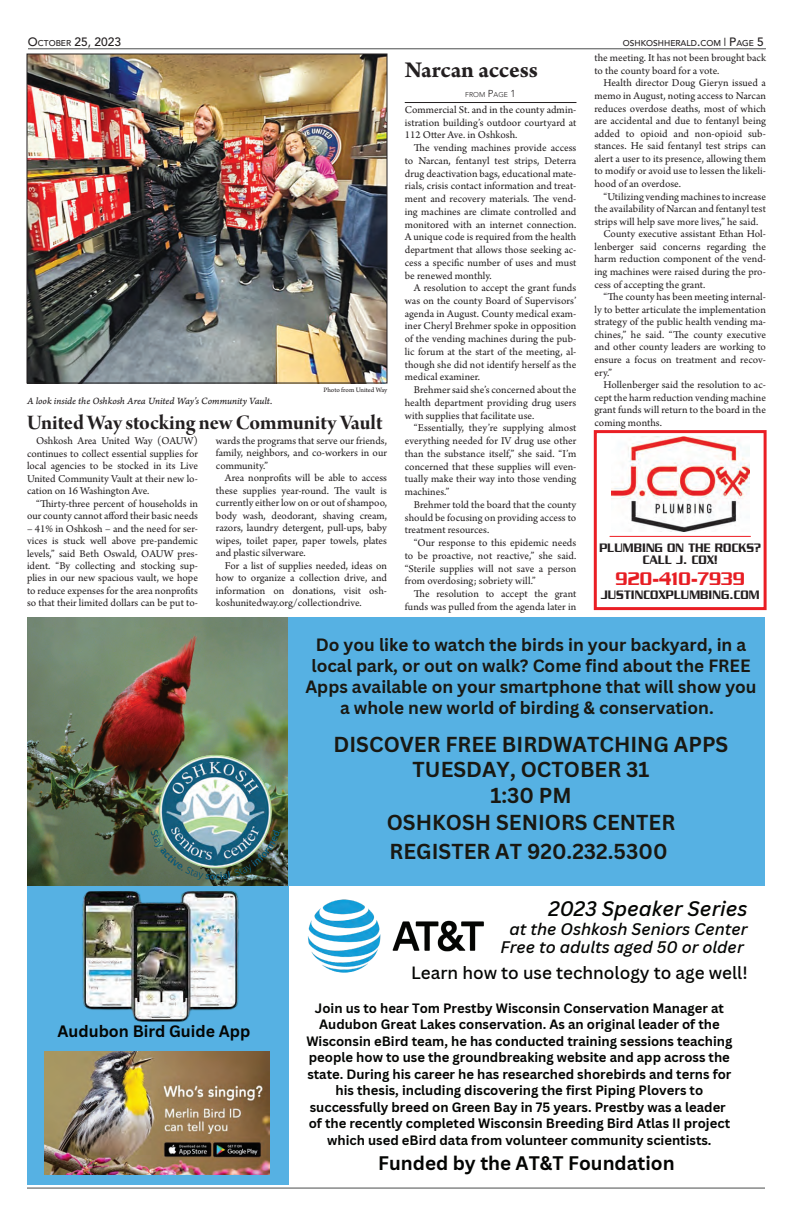
<style>
.page{position:relative;width:792px;height:1224px;background:#fff}
.page>*{position:absolute;margin:0;border:0;box-sizing:border-box;transform-origin:0 0}
.t1{font:700 24px "Arno Pro";letter-spacing:-.005em;color:#231f20}
.t2{font:22px "Arno Pro Bold Display";letter-spacing:-.005em;color:#231f20}
.t3{font:700 21.1px/26px "Canva Sans";color:#191812;text-align:center}
.t4{font:italic 500 20.5px "Canva Sans";color:#040503}
.t5{font:500 19.8px "Serpentine Std";letter-spacing:.01em;color:#e71e24;scale:.86 1}
.t6{font:700 19.1px "Canva Sans";color:#040503}
.t7{font:700 17.3px/21px "Canva Sans";color:#191812;text-align:center}
.t8{font:500 17.3px "Canva Sans";color:#040503}
.t9{font:italic 500 16.3px/18.1px "Canva Sans";color:#040503;text-align:center}
.t10{font:700 16.1px "Canva Sans";color:#040503}
.t11{font:500 13.3px/12.2px "Serpentine Std";letter-spacing:.01em;color:#231f20;text-align:center;scale:.86 1}
.t12{font:700 13.2px/16.5px "Canva Sans";color:#040503;text-align:center}
.t13{font:500 12px "Avenir LT Std";color:#231f20}
.t14{font:11px/12.7px "Arno Pro";letter-spacing:.005em;color:#231f20;text-align:justify}
.t15{font:10px "Arno Pro Italic Caption";letter-spacing:-.005em;color:#231f20}
.t16{font:500 8.4px "Avenir LT Std";color:#231f20}
.t17{font:7px "Arno Pro Sm Text";letter-spacing:-.02em;color:#231f20}
.t18{font:300 7px "Avenir LT Std";color:#231f20}
.s1{font-size:8.4px}
.s2{font-size:12px}
.s3{font-size:10px}
</style>
<div class="page">
<hr style="left:27px;top:1188px;width:738px;height:1px;background:#4b4c4d">
<hr style="left:28px;top:48px;width:738px;height:1px;background:#4b4c4d">
<div style="left:27px;top:880px;width:261px;height:304px;background:#56b1e3"></div>
<div style="left:27px;top:617px;width:738px;height:269px;background:#56b1e3"></div>
<img style="left:27px;top:617px;width:261px;height:269px">
<img style="left:45px;top:1051px;width:224px;height:123px">
<img style="left:82px;top:892px;width:157px;height:129px">
<img style="left:141px;top:743px;width:147px;height:149px">
<img style="left:283px;top:886px;width:201px;height:122px">
<img style="left:29px;top:56px;width:356px;height:325px">
<div style="left:27px;top:54px;width:360px;height:329px;border:1px solid #231f20"></div>
<hr style="left:405px;top:102px;width:171px;height:1px;background:#231f20">
<div style="left:594px;top:430px;width:173px;height:180px;border:3px solid #ea1e24"></div>
<img style="left:611px;top:437px;width:138px;height:95px">
<hr style="left:610px;top:536px;width:140px;height:1px;background:#ee1d23">
<p class="t13" style="left:28px;top:35px;width:95px">O<span class="s1">CTOBER</span> 25, 2023</p>
<p class="t16" style="left:623px;top:38px;width:143px">OSHKOSHHERALD<span class="s2">.</span>COM <span class="s2">P</span>AGE <span class="s2">5</span></p>
<p class="t15" style="left:27px;top:395px;width:247px">A look inside the Oshkosh Area United Way’s Community Vault.</p>
<p class="t17" style="left:324px;top:386px;width:65px">Photo from United Way</p>
<h2 class="t2" style="left:27px;top:411px;width:357px">United Way stocking new Community Vault</h2>
<p class="t14" style="left:27px;top:435px;width:173px;text-indent:9px">Oshkosh Area United Way (OAUW) continues to collect essential supplies for local agencies to be stocked in its Live United Community Vault at their new lo&shy;cation on 16 Washington Ave.</p>
<p class="t14" style="left:27px;top:498px;width:173px;text-align:right">“Thirty-three percent of households in our county cannot afford their basic needs</p>
<p class="t14" style="left:27px;top:523px;width:173px">– 41% in Oshkosh – and the need for ser&shy;vices is stuck well above pre-pandemic levels,” said Beth Oswald, OAUW pres&shy;ident. “By collecting and stocking sup&shy;plies in our new spacious vault, we hope to reduce expenses for the area nonprofits so that their limited dollars can be put to-</p>
<p class="t14" style="left:216px;top:435px;width:173px">wards the programs that serve our friends, family, neighbors, and co-workers in our community.”</p>
<p class="t14" style="left:216px;top:472px;width:173px;text-indent:9px">Area nonprofits will be able to access these supplies year-round. The vault is currently either low on or out of shampoo, body wash, deodorant, shaving cream, razors, laundry detergent, pull-ups, baby wipes, toilet paper, paper towels, plates and plastic silverware.</p>
<p class="t14" style="left:216px;top:560px;width:173px;text-indent:9px">For a list of supplies needed, ideas on how to organize a collection drive, and information on donations, visit osh&shy;koshunitedway.org/collectiondrive.</p>
<h1 class="t1" style="left:405px;top:56px;width:135px">Narcan access</h1>
<p class="t18" style="left:465px;top:91px;width:52px">FROM <span class="s3">P</span>AGE <span class="s3">1</span></p>
<p class="t14" style="left:405px;top:104px;width:173px">Commercial St. and in the county admin&shy;istration building’s outdoor courtyard at 112 Otter Ave. in Oshkosh.</p>
<p class="t14" style="left:405px;top:142px;width:173px;text-indent:9px">The vending machines provide access to Narcan, fentanyl test strips, Deterra drug deactivation bags, educational mate&shy;rials, crisis contact information and treat&shy;ment and recovery materials. The vend&shy;ing machines are climate controlled and monitored with an internet connection.<br>A unique code is required from the health department that allows those seeking ac&shy;cess a specific number of uses and must be renewed monthly.</p>
<p class="t14" style="left:405px;top:282px;width:173px;text-indent:9px">A resolution to accept the grant funds was on the county Board of Supervisors’ agenda in August. County medical exam&shy;iner Cheryl Brehmer spoke in opposition of the vending machines during the pub&shy;lic forum at the start of the meeting, al&shy;though she did not identify herself as the medical examiner.</p>
<p class="t14" style="left:405px;top:384px;width:173px;text-indent:9px">Brehmer said she’s concerned about the health department providing drug users with supplies that facilitate use.</p>
<p class="t14" style="left:405px;top:422px;width:173px;text-indent:9px">“Essentially, they’re supplying almost everything needed for IV drug use other than the substance itself,” she said. “I’m concerned that these supplies will even&shy;tually make their way into those vending machines.”</p>
<p class="t14" style="left:405px;top:499px;width:173px;text-indent:9px">Brehmer told the board that the county should be focusing on providing access to treatment resources.</p>
<p class="t14" style="left:405px;top:537px;width:173px;text-indent:9px">“Our response to this epidemic needs to be proactive, not reactive,” she said. “Sterile supplies will not save a person from overdosing; sobriety will.”</p>
<p class="t14" style="left:405px;top:588px;width:173px;text-align:right">The resolution to accept the grant funds was pulled from the agenda later in</p>
<p class="t14" style="left:594px;top:52px;width:173px">the meeting. It has not been brought back to the county board for a vote.</p>
<p class="t14" style="left:594px;top:77px;width:173px;text-indent:9px">Health director Doug Gieryn issued a memo in August, noting access to Narcan reduces overdose deaths, most of which are accidental and due to fentanyl being added to opioid and non-opioid sub&shy;stances. He said fentanyl test strips can alert a user to its presence, allowing them to modify or avoid use to lessen the likeli&shy;hood of an overdose.</p>
<p class="t14" style="left:603px;top:191px;width:164px">“Utilizing vending machines to increase</p>
<p class="t14" style="left:594px;top:203px;width:173px">the availability of Narcan and fentanyl test</p>
<p class="t14" style="left:594px;top:216px;width:165px">strips will help save more lives,” he said.</p>
<p class="t14" style="left:603px;top:228px;width:164px">County executive assistant Ethan Hol-</p>
<p class="t14" style="left:594px;top:241px;width:173px">lenberger said concerns regarding the</p>
<p class="t14" style="left:594px;top:253px;width:173px">harm reduction component of the vend-</p>
<p class="t14" style="left:594px;top:266px;width:173px">ing machines were raised during the pro-</p>
<p class="t14" style="left:594px;top:279px;width:113px">cess of accepting the grant.</p>
<p class="t14" style="left:603px;top:291px;width:164px">“The county has been meeting internal-</p>
<p class="t14" style="left:594px;top:304px;width:173px">ly to better articulate the implementation</p>
<p class="t14" style="left:594px;top:316px;width:173px">strategy of the public health vending ma-</p>
<p class="t14" style="left:594px;top:329px;width:173px">chines,” he said. “The county executive</p>
<p class="t14" style="left:594px;top:341px;width:173px">and other county leaders are working to</p>
<p class="t14" style="left:594px;top:354px;width:173px">ensure a focus on treatment and recov-</p>
<p class="t14" style="left:594px;top:367px;width:19px">ery.”</p>
<p class="t14" style="left:603px;top:379px;width:164px">Hollenberger said the resolution to ac-</p>
<p class="t14" style="left:594px;top:392px;width:173px">cept the harm reduction vending machine</p>
<p class="t14" style="left:594px;top:404px;width:173px">grant funds will return to the board in the</p>
<p class="t14" style="left:594px;top:417px;width:69px">coming months.</p>
<p class="t11" style="left:599px;top:541px;width:190px">PLUMBING ON THE ROCKS?<br>CALL J. COX!</p>
<h3 class="t5" style="left:616px;top:568px;width:152px">920-410-7939</h3>
<p class="t11" style="left:601px;top:589px;width:186px">JUSTINCOXPLUMBING.COM</p>
<h3 class="t7" style="left:305px;top:634px;width:453px">Do you like to watch the birds in your backyard, in a local park, or out on walk? Come find about the FREE Apps available on your smartphone that will show you a whole new world of birding &amp; conservation.</h3>
<h3 class="t3" style="left:334px;top:732px;width:396px">DISCOVER FREE BIRDWATCHING APPS<br>TUESDAY, OCTOBER 31<br>1:30 PM<br>OSHKOSH SENIORS CENTER</h3>
<h3 class="t3" style="left:390px;top:839px;width:279px">REGISTER AT 920.232.5300</h3>
<h3 class="t10" style="left:58px;top:1021px;width:194px">Audubon Bird Guide App</h3>
<h3 class="t4" style="left:548px;top:896px;width:201px">2023 Speaker Series</h3>
<h3 class="t9" style="left:501px;top:921px;width:249px">at the Oshkosh Seniors Center<br>Free to adults aged 50 or older</h3>
<h3 class="t8" style="left:411px;top:962px;width:338px">Learn how to use technology to age well!</h3>
<p class="t12" style="left:306px;top:1000px;width:428px">Join us to hear Tom Prestby Wisconsin Conservation Manager at Audubon Great Lakes conservation. As an original leader of the Wisconsin eBird team, he has conducted training sessions teaching people how to use the groundbreaking website and app across the state. During his career he has researched shorebirds and terns for his thesis, including discovering the first Piping Plovers to successfully breed on Green Bay in 75 years. Prestby was a leader of the recently completed Wisconsin Breeding Bird Atlas II project which used eBird data from volunteer community scientists.</p>
<h3 class="t6" style="left:378px;top:1151px;width:298px">Funded by the AT&amp;T Foundation</h3>
</div>
